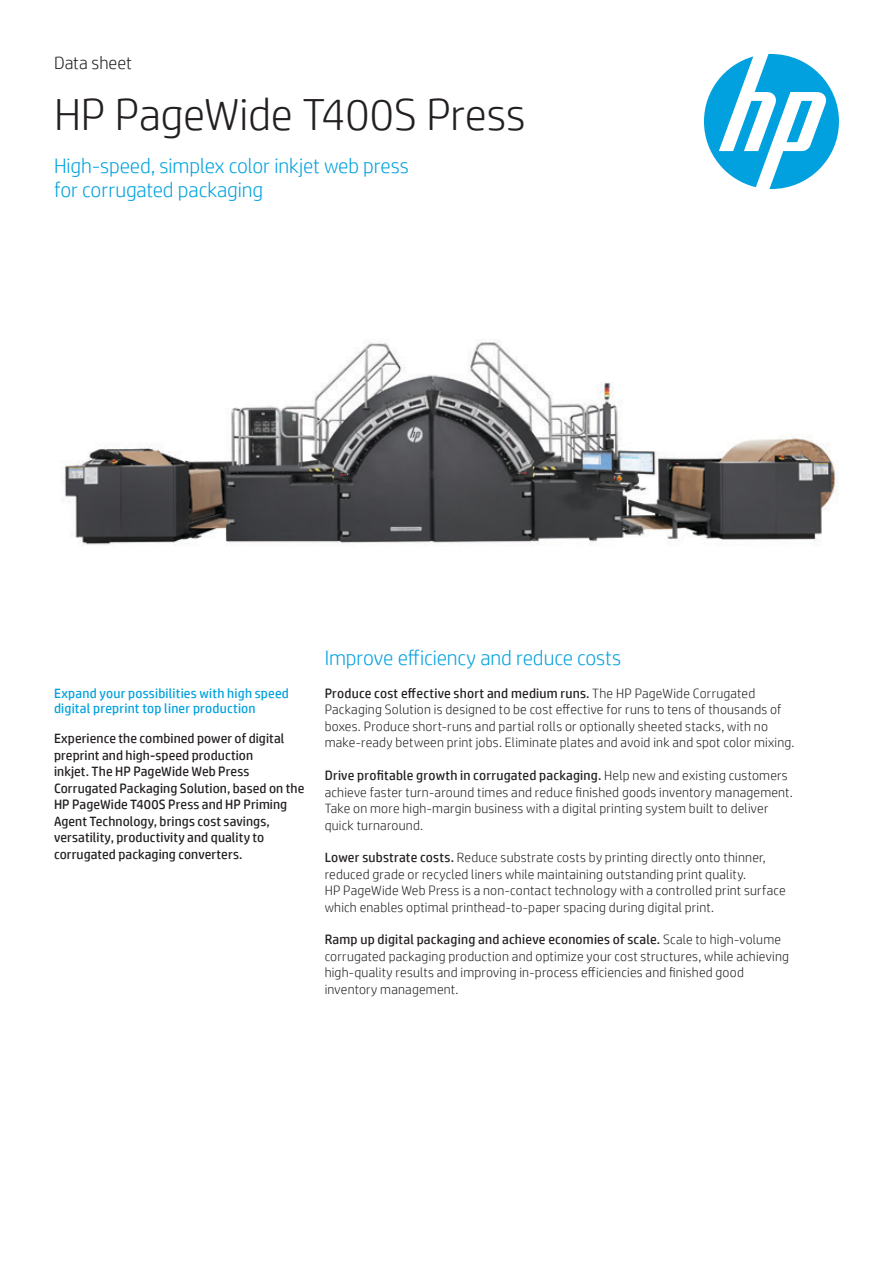
<style>
.page{position:relative;width:893px;height:1263px;background:#fff}
.page>*{position:absolute;margin:0;border:0;box-sizing:border-box;transform-origin:0 0}
.t1{font:300 45px "HP Simplified";letter-spacing:-.005em;color:#231f20}
.t2{font:300 21px/24px "HP Simplified";letter-spacing:-.005em;color:#00a1de}
.t3{font:300 18px "HP Simplified";color:#231f20}
.t4{font:300 13.5px/16.5px "HP Simplified";letter-spacing:.015em;color:#231f20}
.t5{font:13.5px/16.5px "HP Simplified";letter-spacing:.005em;color:#231f20}
.t6{font:13.5px/15px "HP Simplified";letter-spacing:.015em;color:#00a1de}
.s1{font-weight:400}
</style>
<div class="page">
<svg style="left:704px;top:54px;width:135px;height:135px"></svg>
<img style="left:62px;top:339px;width:775px;height:206px">
<h3 class="t3" style="left:54px;top:51px;width:79px">Data sheet</h3>
<h1 class="t1" style="left:54px;top:85px;width:473px">HP PageWide T400S Press</h1>
<h2 class="t2" style="left:54px;top:153px;width:356px">High-speed, simplex color inkjet web press for corrugated packaging</h2>
<p class="t6" style="left:54px;top:686px;width:236px">Expand your possibilities with high speed digital preprint top liner production</p>
<p class="t5" style="left:54px;top:730px;width:252px">Experience the combined power of digital preprint and high-speed production<br>inkjet. The HP PageWide Web Press Corrugated Packaging Solution, based on the HP PageWide T400S Press and HP Priming Agent Technology, brings cost savings, versatility, productivity and quality to corrugated packaging converters.</p>
<h2 class="t2" style="left:325px;top:645px;width:298px">Improve efficiency and reduce costs</h2>
<p class="t4" style="left:325px;top:684px;width:471px"><span class="s1">Produce cost effective short and medium runs.</span> The HP PageWide Corrugated Packaging Solution is designed to be cost effective for runs to tens of thousands of boxes. Produce short-runs and partial rolls or optionally sheeted stacks, with no make-ready between print jobs. Eliminate plates and avoid ink and spot color mixing.</p>
<p class="t4" style="left:325px;top:767px;width:470px"><span class="s1">Drive profitable growth in corrugated packaging.</span> Help new and existing customers achieve faster turn-around times and reduce finished goods inventory management.<br>Take on more high-margin business with a digital printing system built to deliver quick turnaround.</p>
<p class="t4" style="left:325px;top:849px;width:463px"><span class="s1">Lower substrate costs.</span> Reduce substrate costs by printing directly onto thinner, reduced grade or recycled liners while maintaining outstanding print quality.<br>HP PageWide Web Press is a non-contact technology with a controlled print surface which enables optimal printhead-to-paper spacing during digital print.</p>
<p class="t4" style="left:325px;top:931px;width:466px"><span class="s1">Ramp up digital packaging and achieve economies of scale.</span> Scale to high-volume corrugated packaging production and optimize your cost structures, while achieving high-quality results and improving in-process efficiencies and finished good inventory management.</p>
</div>
